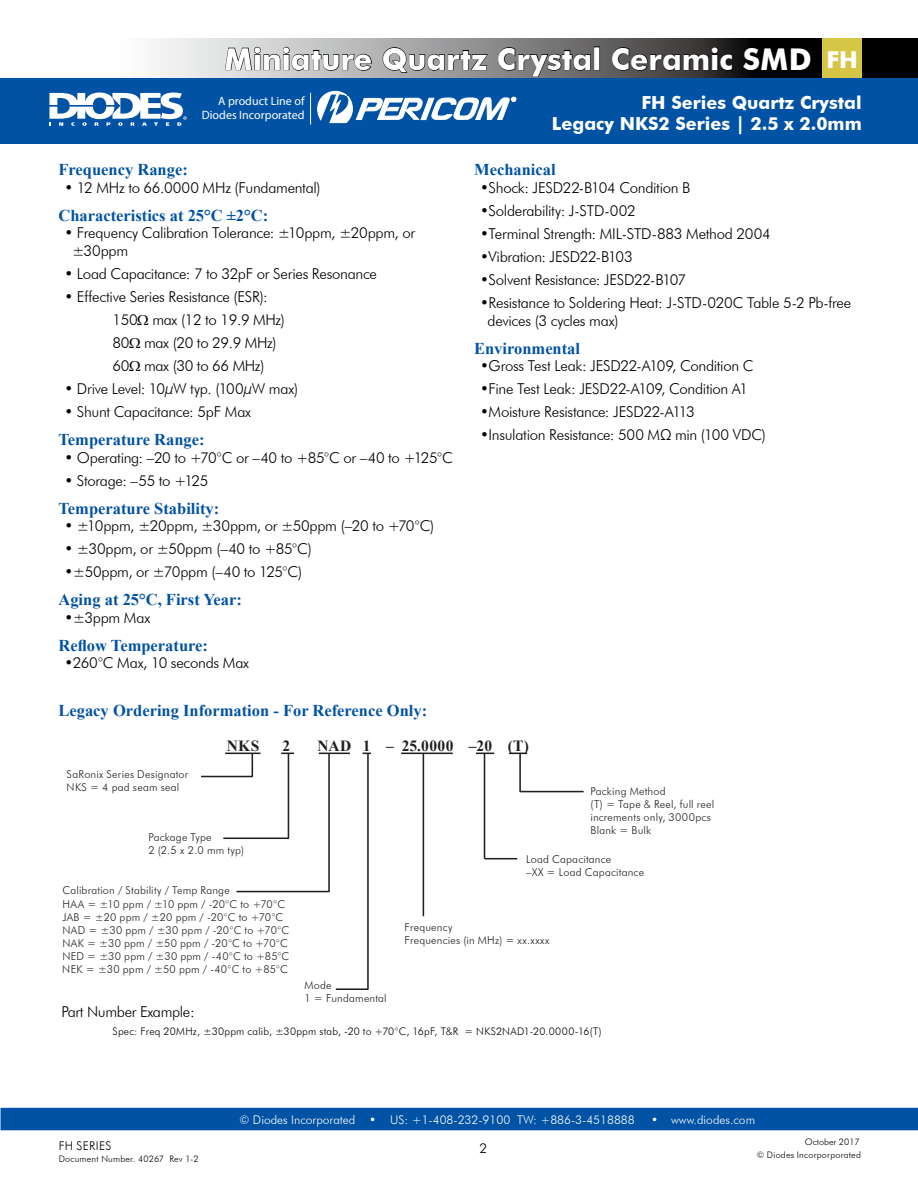
<style>
.page{position:relative;width:918px;height:1188px;background:#fff}
.page>*{position:absolute;margin:0;border:0;box-sizing:border-box;transform-origin:0 0}
.t1{font:700 30px "Futura BT";color:#fff}
.t2{font:700 23.25px "Futura BT";color:#fff}
.t3{font:700 18px/21.6px "Futura BT";color:#fff;text-align:right}
.t4{font:700 16.5px "Times New Roman";color:#0052a4}
.t5{font:700 15.45px "Times New Roman";letter-spacing:.025em;color:#221f1f}
.t6{font:300 15px/23px "Futura BT";letter-spacing:-.02em;color:#000}
.t7{font:300 13.5px "Futura BT";color:#000}
.t8{font:300 12px "Futura BT";color:#fff}
.t9{font:12px/14px "Myriad Pro";color:#fff;text-align:right}
.t10{font:300 12px "Futura BT";letter-spacing:.02em;color:#000}
.t11{font:300 10.8px/13px "Futura BT";letter-spacing:.02em;color:#221f1f}
.t12{font:300 10.5px "Futura BT";letter-spacing:.02em;color:#000}
.t13{font:300 9px "Futura BT";letter-spacing:.025em;color:#000}
.t14{font:300 9px "Futura BT";color:#000}
</style>
<div class="page">
<div style="left:1px;top:1108px;width:917px;height:22px;background:#0052a4"></div>
<svg style="left:158px;top:38px;width:760px;height:40px;background:#747474"></svg>
<div style="left:0;top:78px;width:918px;height:66px;background:#0052a4"></div>
<svg style="left:225px;top:45px;width:147px;height:31px;background:#aaabab"></svg>
<svg style="left:382px;top:47px;width:107px;height:26px;background:#838383"></svg>
<svg style="left:498px;top:47px;width:93px;height:30px;background:#656464"></svg>
<div style="left:594px;top:47px;width:6px;height:23px;border:1px solid #000"></div>
<svg style="left:612px;top:47px;width:121px;height:24px;background:#363333"></svg>
<div style="left:742px;top:45px;width:69px;height:31px;background:#000"></div>
<div style="left:822px;top:38px;width:39px;height:40px;background:#d5c745"></div>
<svg style="left:317px;top:90px;width:200px;height:34px"></svg>
<hr style="left:310px;top:93px;width:1px;height:31px;background:#fcfbfb">
<svg style="left:49px;top:92px;width:138px;height:34px"></svg>
<svg style="left:252px;top:754px;width:1px;height:22px"></svg>
<hr style="left:201px;top:776px;width:52px;height:1px;background:#221f1f">
<hr style="left:288px;top:754px;width:1px;height:84px;background:#221f1f">
<hr style="left:223px;top:837px;width:66px;height:2px;background:#221f1f">
<hr style="left:328px;top:753px;width:2px;height:139px;background:#221f1f">
<hr style="left:484px;top:753px;width:1px;height:106px;background:#221f1f">
<hr style="left:485px;top:858px;width:32px;height:1px;background:#221f1f">
<hr style="left:519px;top:753px;width:2px;height:39px;background:#221f1f">
<hr style="left:520px;top:791px;width:64px;height:1px;background:#221f1f">
<hr style="left:236px;top:891px;width:93px;height:1px;background:#221f1f">
<hr style="left:423px;top:753px;width:1px;height:163px;background:#221f1f">
<hr style="left:367px;top:754px;width:2px;height:236px;background:#221f1f">
<hr style="left:336px;top:988px;width:32px;height:2px;background:#221f1f">
<hr style="left:225px;top:753px;width:36px;height:1px;background:#221f1f">
<svg style="left:281px;top:753px;width:13px;height:1px"></svg>
<hr style="left:319px;top:753px;width:31px;height:1px;background:#221f1f">
<hr style="left:401px;top:753px;width:52px;height:1px;background:#221f1f">
<svg style="left:476px;top:753px;width:18px;height:1px"></svg>
<svg style="left:509px;top:753px;width:18px;height:1px"></svg>
<h1 class="t1" style="left:225px;top:41px;width:589px">Miniature Quartz Crystal Ceramic SMD</h1>
<p class="t3" style="left:552px;top:92px;width:311px">FH Series Quartz Crystal<br>Legacy NKS2 Series | 2.5 x 2.0mm</p>
<h2 class="t2" style="left:827px;top:45px;width:33px">FH</h2>
<p class="t9" style="left:202px;top:94px;width:104px">A product Line of<br>Diodes Incorporated</p>
<p class="t4" style="left:58px;top:158px;width:131px">Frequency Range:</p>
<p class="t6" style="left:64px;top:176px;width:258px">• 12 MHz to 66.0000 MHz (Fundamental)</p>
<p class="t4" style="left:58px;top:204px;width:211px">Characteristics at 25°C ±2°C:</p>
<p class="t6" style="left:72px;top:224px;width:345px;line-height:17.7px;text-indent:-8px">• Frequency Calibration Tolerance: ±10ppm, ±20ppm, or ±30ppm</p>
<p class="t6" style="left:64px;top:262px;width:314px">• Load Capacitance: 7 to 32pF or Series Resonance</p>
<p class="t6" style="left:112px;top:285px;width:174px;text-indent:-48px">• Effective Series Resistance (ESR):<br>150 max (12 to 19.9 MHz)<br>80 max (20 to 29.9 MHz)<br>60 max (30 to 66 MHz)</p>
<p class="t6" style="left:64px;top:377px;width:235px">• Drive Level: 10µW typ. (100µW max)</p>
<p class="t6" style="left:64px;top:400px;width:188px">• Shunt Capacitance: 5pF Max</p>
<p class="t4" style="left:58px;top:428px;width:148px">Temperature Range:</p>
<p class="t6" style="left:64px;top:446px;width:390px">• Operating: –20 to +70°C or –40 to +85°C or –40 to +125°C</p>
<p class="t6" style="left:64px;top:469px;width:145px">• Storage: –55 to +125</p>
<p class="t4" style="left:58px;top:497px;width:162px">Temperature Stability:</p>
<p class="t6" style="left:64px;top:514px;width:371px">• ±10ppm, ±20ppm, ±30ppm, or ±50ppm (–20 to +70°C)</p>
<p class="t6" style="left:64px;top:537px;width:249px">• ±30ppm, or ±50ppm (–40 to +85°C)</p>
<p class="t6" style="left:64px;top:560px;width:239px">•±50ppm, or ±70ppm (–40 to 125°C)</p>
<p class="t4" style="left:58px;top:588px;width:185px">Aging at 25°C, First Year:</p>
<p class="t6" style="left:64px;top:606px;width:87px">•±3ppm Max</p>
<p class="t4" style="left:58px;top:634px;width:151px">Reflow Temperature:</p>
<p class="t6" style="left:64px;top:652px;width:186px">•260°C Max, 10 seconds Max</p>
<p class="t4" style="left:58px;top:699px;width:370px">Legacy Ordering Information - For Reference Only:</p>
<p class="t4" style="left:474px;top:158px;width:83px">Mechanical</p>
<p class="t6" style="left:480px;top:176px;width:212px">•Shock: JESD22-B104 Condition B</p>
<p class="t6" style="left:480px;top:199px;width:157px">•Solderability: J-STD-002</p>
<p class="t6" style="left:480px;top:222px;width:292px">•Terminal Strength: MIL-STD-883 Method 2004</p>
<p class="t6" style="left:480px;top:245px;width:154px">•Vibration: JESD22-B103</p>
<p class="t6" style="left:480px;top:268px;width:208px">•Solvent Resistance: JESD22-B107</p>
<p class="t6" style="left:488px;top:294px;width:365px;line-height:17.7px;text-indent:-8px">•Resistance to Soldering Heat: J-STD-020C Table 5-2 Pb-free devices (3 cycles max)</p>
<p class="t4" style="left:474px;top:337px;width:108px">Environmental</p>
<p class="t6" style="left:480px;top:354px;width:275px">•Gross Test Leak: JESD22-A109, Condition C</p>
<p class="t6" style="left:480px;top:377px;width:270px">•Fine Test Leak: JESD22-A109, Condition A1</p>
<p class="t6" style="left:480px;top:400px;width:216px">•Moisture Resistance: JESD22-A113</p>
<p class="t6" style="left:480px;top:423px;width:287px">•Insulation Resistance: 500 MΩ min (100 VDC)</p>
<p class="t5" style="left:227px;top:735px;width:34px">NKS</p>
<p class="t5" style="left:283px;top:735px;width:9px">2</p>
<p class="t5" style="left:317px;top:735px;width:213px">NAD 1 – 25.0000 –20 (T)</p>
<p class="t11" style="left:67px;top:767px;width:123px">SaRonix Series Designator<br>NKS = 4 pad seam seal</p>
<p class="t11" style="left:148px;top:830px;width:97px">Package Type<br>2 (2.5 x 2.0 mm typ)</p>
<p class="t11" style="left:62px;top:884px;width:229px">Calibration / Stability / Temp Range<br>HAA = ±10 ppm / ±10 ppm / -20°C to +70°C JAB = ±20 ppm / ±20 ppm / -20°C to +70°C NAD = ±30 ppm / ±30 ppm / -20°C to +70°C NAK = ±30 ppm / ±50 ppm / -20°C to +70°C NED = ±30 ppm / ±30 ppm / -40°C to +85°C NEK = ±30 ppm / ±50 ppm / -40°C to +85°C</p>
<p class="t11" style="left:304px;top:978px;width:84px">Mode<br>1 = Fundamental</p>
<p class="t11" style="left:590px;top:784px;width:125px">Packing Method<br>(T) = Tape &amp; Reel, full reel increments only, 3000pcs<br>Blank = Bulk</p>
<p class="t11" style="left:526px;top:853px;width:120px">Load Capacitance<br>–XX = Load Capacitance</p>
<p class="t11" style="left:405px;top:920px;width:146px">Frequency<br>Frequencies (in MHz) = xx.xxxx</p>
<p class="t6" style="left:62px;top:1000px;width:135px">Part Number Example:</p>
<p class="t12" style="left:113px;top:1025px;width:491px">Spec: Freq 20MHz, ±30ppm calib, ±30ppm stab, -20 to +70°C, 16pF, T&amp;R = NKS2NAD1-20.0000-16(T)</p>
<p class="t8" style="left:240px;top:1113px;width:397px">© Diodes Incorporated • US: +1-408-232-9100 TW: +886-3-4518888</p>
<p class="t8" style="left:651px;top:1113px;width:105px">• www.diodes.com</p>
<p class="t14" style="left:805px;top:1136px;width:56px">October 2017</p>
<p class="t10" style="left:59px;top:1139px;width:54px">FH SERIES</p>
<p class="t13" style="left:59px;top:1153px;width:141px">Document Number. 40267 Rev 1-2</p>
<p class="t13" style="left:757px;top:1149px;width:106px">© Diodes Incorporporated</p>
<p class="t7" style="left:479px;top:1140px;width:9px">2</p>
</div>
